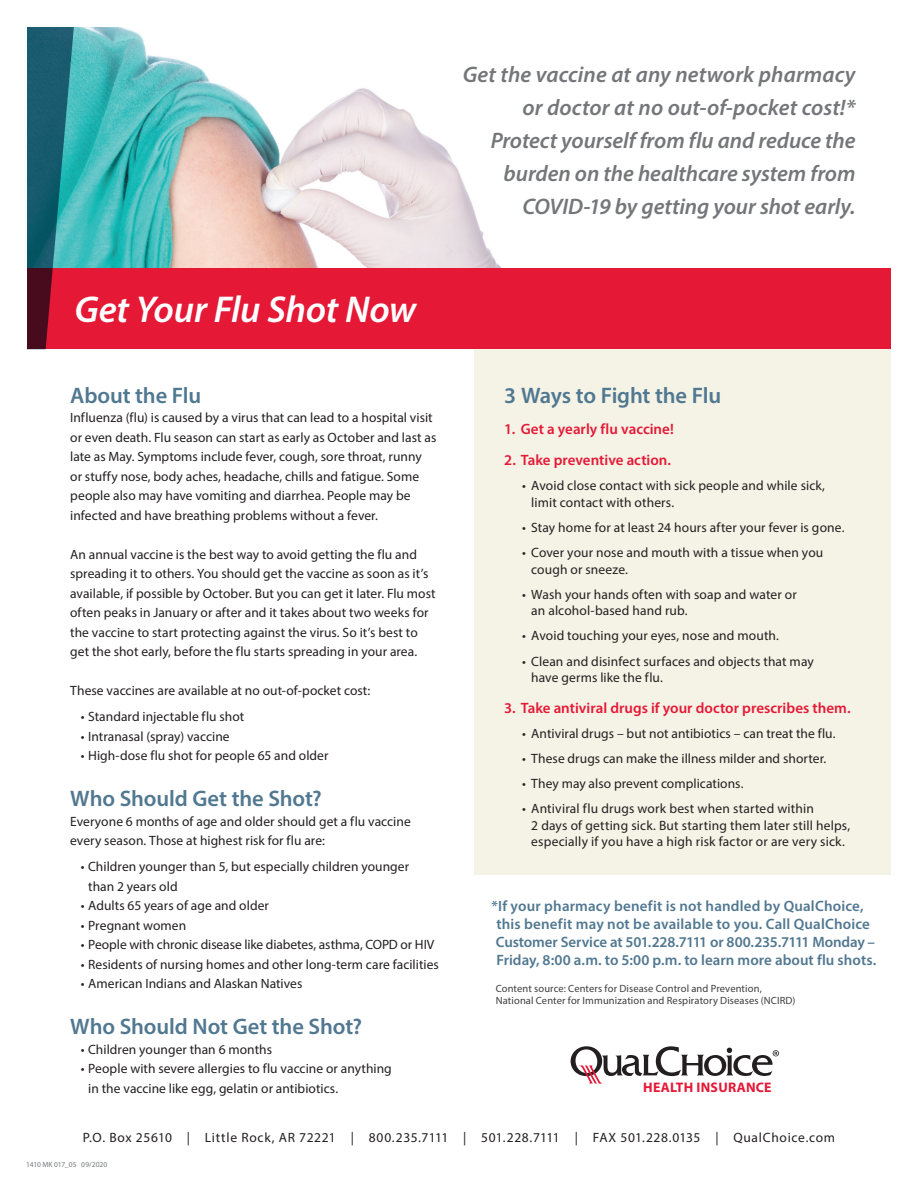
<style>
.page{position:relative;width:918px;height:1188px;background:#fff}
.page>*{position:absolute;margin:0;border:0;box-sizing:border-box;transform-origin:0 0}
.t1{font:italic 600 37.5px "Myriad Pro";letter-spacing:-.01em;color:#fff}
.t2{font:italic 600 22.5px/33px "Myriad Pro";letter-spacing:-.005em;color:#757679;text-align:right}
.t3{font:600 22.5px "Myriad Pro";letter-spacing:-.005em;color:#517891}
.t4{font:600 15px/18px "Myriad Pro";letter-spacing:.01em;color:#517891}
.t5{font:600 15px "Myriad Pro";color:#e51836}
.t6{font:700 13.8px "Myriad";letter-spacing:.02em;color:#e51836}
.t7{font:13.5px/19.5px "Myriad Pro";letter-spacing:.005em;color:#231f20}
.t8{font:13.5px "Myriad Pro";letter-spacing:.05em;color:#231f20}
.t9{font:10.5px/12px "Myriad Pro";letter-spacing:.01em;color:#3e3e3f}
.t10{font:7.5px "Myriad Pro";letter-spacing:-.01em;color:#76787b}
</style>
<div class="page">
<img style="left:74px;top:27px;width:427px;height:241px">
<div style="left:474px;top:298px;width:417px;height:577px;background:#f5f3e6"></div>
<svg style="left:571px;top:1046px;width:208px;height:38px"></svg>
<div style="left:27px;top:268px;width:864px;height:81px;background:#e51836"></div>
<svg style="left:27px;top:27px;width:47px;height:322px;background:#3f586a"></svg>
<h2 class="t2" style="left:463px;top:58px;width:394px">Get the vaccine at any network pharmacy or doctor at no out-of-pocket cost!* Protect yourself from flu and reduce the burden on the healthcare system from COVID-19 by getting your shot early.</h2>
<h1 class="t1" style="left:75px;top:286px;width:343px">Get Your Flu Shot Now</h1>
<h2 class="t3" style="left:70px;top:381px;width:133px">About the Flu</h2>
<p class="t7" style="left:70px;top:408px;width:368px">Influenza (flu) is caused by a virus that can lead to a hospital visit or even death. Flu season can start as early as October and last as late as May. Symptoms include fever, cough, sore throat, runny or stuffy nose, body aches, headache, chills and fatigue. Some people also may have vomiting and diarrhea. People may be infected and have breathing problems without a fever.</p>
<p class="t7" style="left:70px;top:544px;width:367px">An annual vaccine is the best way to avoid getting the flu and spreading it to others. You should get the vaccine as soon as it’s available, if possible by October. But you can get it later. Flu most often peaks in January or after and it takes about two weeks for the vaccine to start protecting against the virus. So it’s best to get the shot early, before the flu starts spreading in your area.</p>
<p class="t7" style="left:70px;top:681px;width:302px">These vaccines are available at no out-of-pocket cost:</p>
<p class="t7" style="left:81px;top:707px;width:165px">• Standard injectable flu shot</p>
<p class="t7" style="left:81px;top:726px;width:151px">• Intranasal (spray) vaccine</p>
<p class="t7" style="left:81px;top:746px;width:249px">• High-dose flu shot for people 65 and older</p>
<h2 class="t3" style="left:70px;top:784px;width:253px">Who Should Get the Shot?</h2>
<p class="t7" style="left:70px;top:811px;width:342px">Everyone 6 months of age and older should get a flu vaccine every season. Those at highest risk for flu are:</p>
<p class="t7" style="left:88px;top:857px;width:322px;text-indent:-8px">• Children younger than 5, but especially children younger than 2 years old</p>
<p class="t7" style="left:81px;top:896px;width:190px">• Adults 65 years of age and older</p>
<p class="t7" style="left:81px;top:915px;width:107px">• Pregnant women</p>
<p class="t7" style="left:81px;top:935px;width:355px">• People with chronic disease like diabetes, asthma, COPD or HIV</p>
<p class="t7" style="left:81px;top:954px;width:360px">• Residents of nursing homes and other long-term care facilities</p>
<p class="t7" style="left:81px;top:974px;width:223px">• American Indians and Alaskan Natives</p>
<h2 class="t3" style="left:70px;top:1012px;width:293px">Who Should Not Get the Shot?</h2>
<p class="t7" style="left:81px;top:1039px;width:193px">• Children younger than 6 months</p>
<p class="t7" style="left:88px;top:1059px;width:305px;text-indent:-8px">• People with severe allergies to flu vaccine or anything in the vaccine like egg, gelatin or antibiotics.</p>
<h2 class="t3" style="left:504px;top:381px;width:218px">3 Ways to Fight the Flu</h2>
<p class="t5" style="left:504px;top:420px;width:171px">1. Get a yearly flu vaccine!</p>
<p class="t5" style="left:504px;top:451px;width:168px">2. Take preventive action.</p>
<p class="t7" style="left:531px;top:477px;width:295px;line-height:16.5px;text-indent:-9px">• Avoid close contact with sick people and while sick, limit contact with others.</p>
<p class="t7" style="left:522px;top:518px;width:324px">• Stay home for at least 24 hours after your fever is gone.</p>
<p class="t7" style="left:531px;top:544px;width:294px;line-height:16.5px;text-indent:-9px">• Cover your nose and mouth with a tissue when you cough or sneeze.</p>
<p class="t7" style="left:531px;top:586px;width:267px;line-height:16.5px;text-indent:-9px">• Wash your hands often with soap and water or an alcohol-based hand rub.</p>
<p class="t7" style="left:522px;top:626px;width:258px">• Avoid touching your eyes, nose and mouth.</p>
<p class="t7" style="left:531px;top:653px;width:284px;line-height:16.5px;text-indent:-9px">• Clean and disinfect surfaces and objects that may have germs like the flu.</p>
<p class="t5" style="left:504px;top:698px;width:348px">3. Take antiviral drugs if your doctor prescribes them.</p>
<p class="t7" style="left:522px;top:724px;width:315px">• Antiviral drugs – but not antibiotics – can treat the flu.</p>
<p class="t7" style="left:522px;top:749px;width:306px">• These drugs can make the illness milder and shorter.</p>
<p class="t7" style="left:522px;top:774px;width:223px">• They may also prevent complications.</p>
<p class="t7" style="left:531px;top:800px;width:321px;line-height:16.5px;text-indent:-9px">• Antiviral flu drugs work best when started within<br>2 days of getting sick. But starting them later still helps, especially if you have a high risk factor or are very sick.</p>
<p class="t4" style="left:496px;top:897px;width:382px;text-indent:-5px">*If your pharmacy benefit is not handled by QualChoice, this benefit may not be available to you. Call QualChoice Customer Service at 501.228.7111 or 800.235.7111 Monday – Friday, 8:00 a.m. to 5:00 p.m. to learn more about flu shots.</p>
<p class="t9" style="left:496px;top:983px;width:301px">Content source: Centers for Disease Control and Prevention,<br>National Center for Immunization and Respiratory Diseases (NCIRD)</p>
<p class="t6" style="left:643px;top:1080px;width:130px">HEALTH INSURANCE</p>
<p class="t8" style="left:83px;top:1129px;width:754px">P.O. Box 25610 | Little Rock, AR 72221 | 800.235.7111 | 501.228.7111 | FAX 501.228.0135 | QualChoice.com</p>
<p class="t10" style="left:26px;top:1159px;width:82px">1410 MK 017_05 09/2020</p>
</div>
